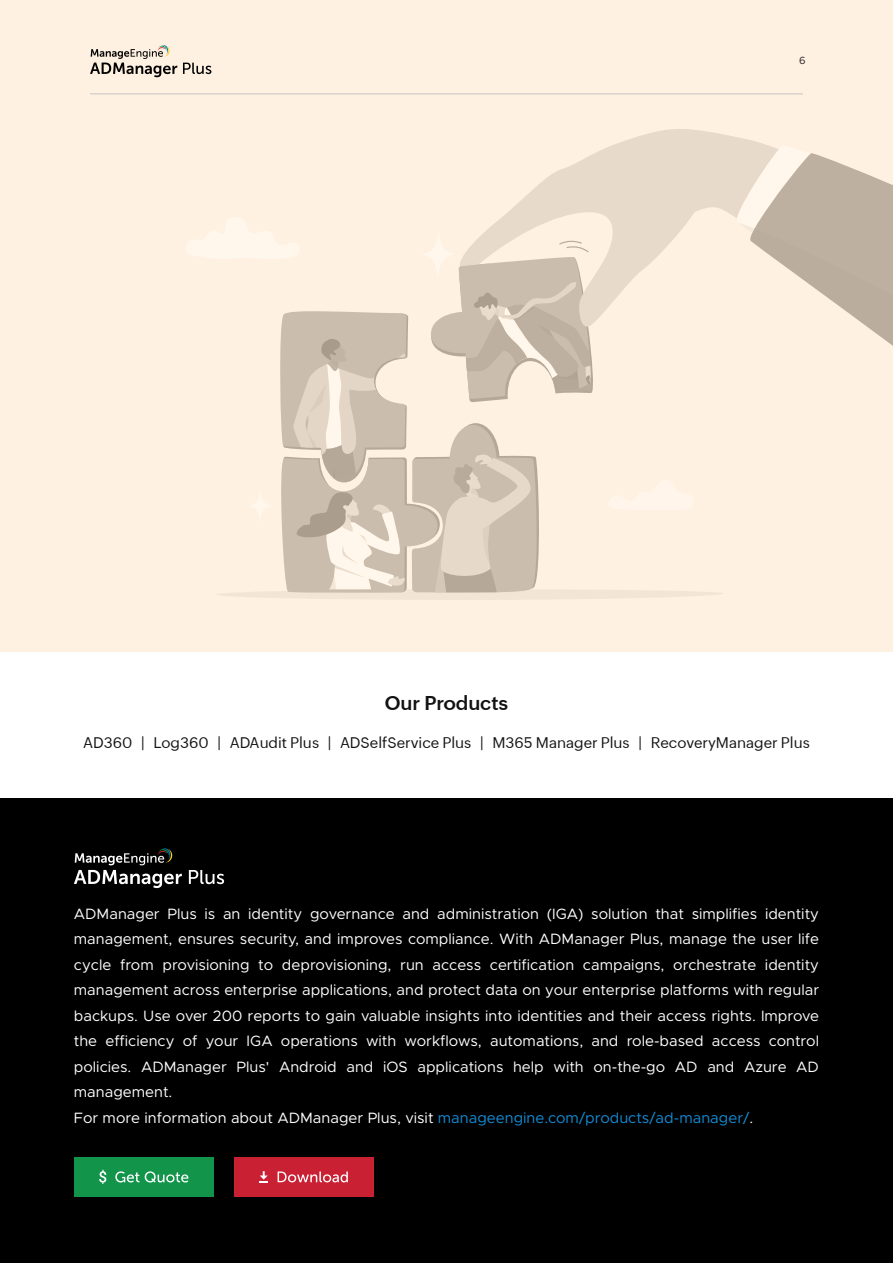
<style>
.page{position:relative;width:893px;height:1263px;background:#fff}
.page>*{position:absolute;margin:0;border:0;box-sizing:border-box;transform-origin:0 0}
.t1{font:600 19.5px "Zoho Puvi";color:#121212}
.t2{font:15px/25.5px "Metropolis";color:#fff}
.t3{font:15px "Zoho Puvi";color:#121212}
.t4{font:10.5px "Metropolis";color:#231f20}
.s1{color:#138cd6}
</style>
<div class="page">
<div style="left:0;top:0;width:893px;height:816px;background:#fff1e1"></div>
<svg style="left:503px;top:129px;width:260px;height:89px;fill:#e8daca"></svg>
<svg style="left:737px;top:144px;width:156px;height:202px"></svg>
<svg style="left:186px;top:217px;width:538px;height:383px"></svg>
<svg style="left:183px;top:63px;width:28px;height:11px"></svg>
<svg style="left:90px;top:45px;width:87px;height:32px"></svg>
<hr style="left:90px;top:94px;width:713px;height:1px;background:#c4c4c4">
<div style="left:0;top:792px;width:893px;height:471px;background:#000"></div>
<svg style="left:189px;top:870px;width:35px;height:14px"></svg>
<svg style="left:74px;top:848px;width:108px;height:40px"></svg>
<div style="left:74px;top:1157px;width:140px;height:39px;background:#12954b"></div>
<div style="left:234px;top:1157px;width:140px;height:39px;background:#ca2033"></div>
<svg style="left:99px;top:1170px;width:7px;height:14px"></svg>
<svg style="left:115px;top:1171px;width:73px;height:11px"></svg>
<svg style="left:278px;top:1171px;width:70px;height:11px"></svg>
<svg style="left:260px;top:1171px;width:8px;height:11px"></svg>
<div style="left:0;top:652px;width:893px;height:146px;background:#fff"></div>
<p class="t4" style="left:799px;top:54px;width:8px">6</p>
<h1 class="t1" style="left:385px;top:688px;width:125px">Our Products</h1>
<p class="t3" style="left:83px;top:731px;width:728px">AD360 | Log360 | ADAudit Plus | ADSelfService Plus | M365 Manager Plus | RecoveryManager Plus</p>
<p class="t2" style="left:74px;top:901px;width:747px">ADManager Plus is an identity governance and administration (IGA) solution that simplifies identity management, ensures security, and improves compliance. With ADManager Plus, manage the user life cycle from provisioning to deprovisioning, run access certification campaigns, orchestrate identity management across enterprise applications, and protect data on your enterprise platforms with regular backups. Use over 200 reports to gain valuable insights into identities and their access rights. Improve the efficiency of your IGA operations with workflows, automations, and role-based access control policies. ADManager Plus' Android and iOS applications help with on-the-go AD and Azure AD management.<br>For more information about ADManager Plus, visit <span class="s1">manageengine.com/products/ad-manager/</span>.</p>
</div>
